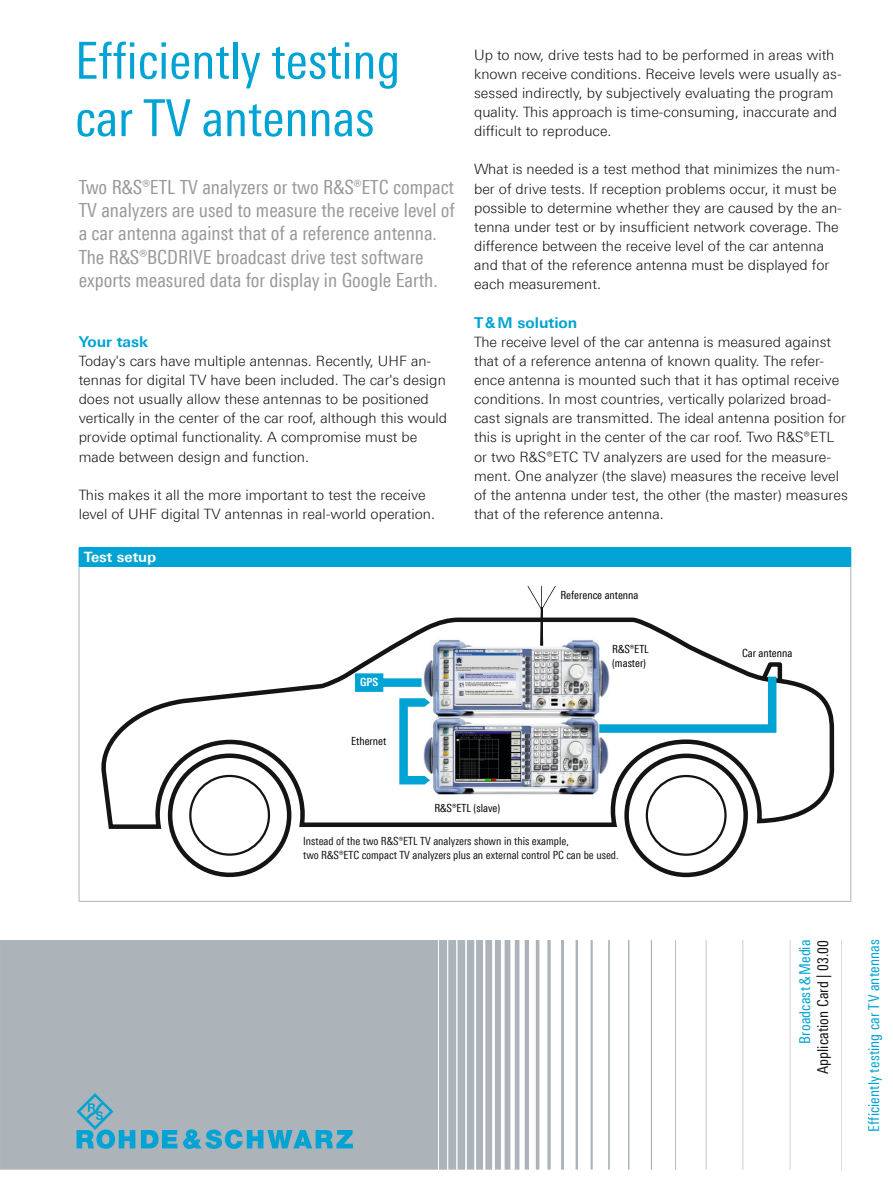
<style>
.page{position:relative;width:893px;height:1191px;background:#fff}
.page>*{position:absolute;margin:0;border:0;box-sizing:border-box;transform-origin:0 0}
.t1{font:51px/57.4px "Linotype Univers 420 Cn";color:#00a3d3}
.t2{font:19.5px/23.4px "Linotype Univers 420 Cn";color:#999}
.t3{font:15px "Linotype Univers 420 Cn";letter-spacing:.01em;color:#00a3d3}
.t4{font:15px "Linotype Univers 420 Cn";letter-spacing:.01em;color:#131413}
.t5{font:700 15px "Linotype Univers 630";color:#00a3d3}
.t6{font:300 14.25px/19.2px "Linotype Univers 330";color:#131413}
.t7{font:700 14.25px "Linotype Univers 630";color:#fff}
.t8{font:11.25px/13.5px "Linotype Univers 420 Cn";color:#131413}
.t9{font:11.25px/13.5px "Linotype Univers 420 Cn";color:#010305}
.t10{font:700 11.25px "Linotype Univers 620 Cn";color:#fff}
</style>
<div class="page">
<svg style="left:101px;top:617px;width:734px;height:214px"></svg>
<div style="left:624px;top:753px;width:124px;height:124px;border:4px solid #131413;border-radius:50%"></div>
<div style="left:646px;top:775px;width:81px;height:81px;border:2px solid #131413;border-radius:50%"></div>
<div style="left:168px;top:753px;width:123px;height:124px;border:4px solid #131413;border-radius:50%"></div>
<div style="left:189px;top:775px;width:81px;height:80px;border:2px solid #131413;border-radius:50%"></div>
<img style="left:422px;top:717px;width:187px;height:77px">
<img style="left:422px;top:636px;width:188px;height:78px">
<img style="left:430px;top:714px;width:169px;height:3px">
<svg style="left:355px;top:673px;width:67px;height:19px"></svg>
<svg style="left:399px;top:698px;width:31px;height:86px"></svg>
<svg style="left:599px;top:660px;width:185px;height:73px"></svg>
<img style="left:455px;top:653px;width:66px;height:50px">
<svg style="left:528px;top:586px;width:28px;height:60px"></svg>
<hr style="left:541px;top:607px;width:2px;height:38px;background:#131413">
<svg style="left:1px;top:940px;width:841px;height:229px;fill:#acb4b9"></svg>
<hr style="left:0;top:940px;width:1px;height:229px;background:#acb4b9">
<svg style="left:77px;top:1093px;width:58px;height:56px;background:#73aec1"></svg>
<svg style="left:141px;top:1129px;width:212px;height:20px;background:#4eaac7"></svg>
<div style="left:79px;top:547px;width:772px;height:20px;background:#00a3d3"></div>
<hr style="left:79px;top:567px;width:1px;height:334px;background:#acb4b9">
<hr style="left:850px;top:567px;width:1px;height:334px;background:#acb4b9">
<hr style="left:79px;top:901px;width:772px;height:1px;background:#acb4b9">
<h1 class="t1" style="left:75px;top:32px;width:327px">Efficiently testing car TV antennas</h1>
<p class="t2" style="left:79px;top:175px;width:378px">Two R&amp;S®ETL TV analyzers or two R&amp;S®ETC compact TV analyzers are used to measure the receive level of a car antenna against that of a reference antenna.<br>The R&amp;S®BCDRIVE broadcast drive test software exports measured data for display in Google Earth.</p>
<p class="t5" style="left:79px;top:332px;width:71px">Your task</p>
<p class="t6" style="left:79px;top:351px;width:370px">Today's cars have multiple antennas. Recently, UHF an&shy;tennas for digital TV have been included. The car's design does not usually allow these antennas to be positioned vertically in the center of the car roof, although this would provide optimal functionality. A compromise must be made between design and function.</p>
<p class="t6" style="left:79px;top:485px;width:358px">This makes it all the more important to test the receive level of UHF digital TV antennas in real-world operation.</p>
<p class="t7" style="left:84px;top:548px;width:74px">Test setup</p>
<p class="t10" style="left:360px;top:676px;width:20px">GPS</p>
<p class="t6" style="left:474px;top:45px;width:369px">Up to now, drive tests had to be performed in areas with known receive conditions. Receive levels were usually as&shy;sessed indirectly, by subjectively evaluating the program quality. This approach is time-consuming, inaccurate and difficult to reproduce.</p>
<p class="t6" style="left:474px;top:160px;width:369px">What is needed is a test method that minimizes the num&shy;ber of drive tests. If reception problems occur, it must be possible to determine whether they are caused by the an&shy;tenna under test or by insufficient network coverage. The difference between the receive level of the car antenna and that of the reference antenna must be displayed for each measurement.</p>
<p class="t5" style="left:474px;top:313px;width:105px">T &amp; M solution</p>
<p class="t6" style="left:474px;top:332px;width:375px">The receive level of the car antenna is measured against that of a reference antenna of known quality. The refer&shy;ence antenna is mounted such that it has optimal receive conditions. In most countries, vertically polarized broad&shy;cast signals are transmitted. The ideal antenna position for this is upright in the center of the car roof. Two R&amp;S®ETL or two R&amp;S®ETC TV analyzers are used for the measure&shy;ment. One analyzer (the slave) measures the receive level of the antenna under test, the other (the master) measures that of the reference antenna.</p>
<p class="t9" style="left:560px;top:588px;width:80px">Reference antenna</p>
<p class="t9" style="left:612px;top:642px;width:38px">R&amp;S®ETL (master)</p>
<p class="t9" style="left:742px;top:646px;width:52px">Car antenna</p>
<p class="t9" style="left:351px;top:734px;width:37px">Ethernet</p>
<p class="t9" style="left:434px;top:801px;width:67px">R&amp;S®ETL (slave)</p>
<p class="t8" style="left:303px;top:834px;width:317px">Instead of the two R&amp;S®ETL TV analyzers shown in this example,<br>two R&amp;S®ETC compact TV analyzers plus an external control PC can be used.</p>
<p class="t3" style="left:796px;top:1043px;width:105px;rotate:-90deg">Broadcast &amp; Media</p>
<p class="t4" style="left:814px;top:1074px;width:136px;rotate:-90deg">Application Card | 03.00</p>
<p class="t3" style="left:865px;top:1132px;width:194px;rotate:-90deg">Efficiently testing car TV antennas</p>
</div>
